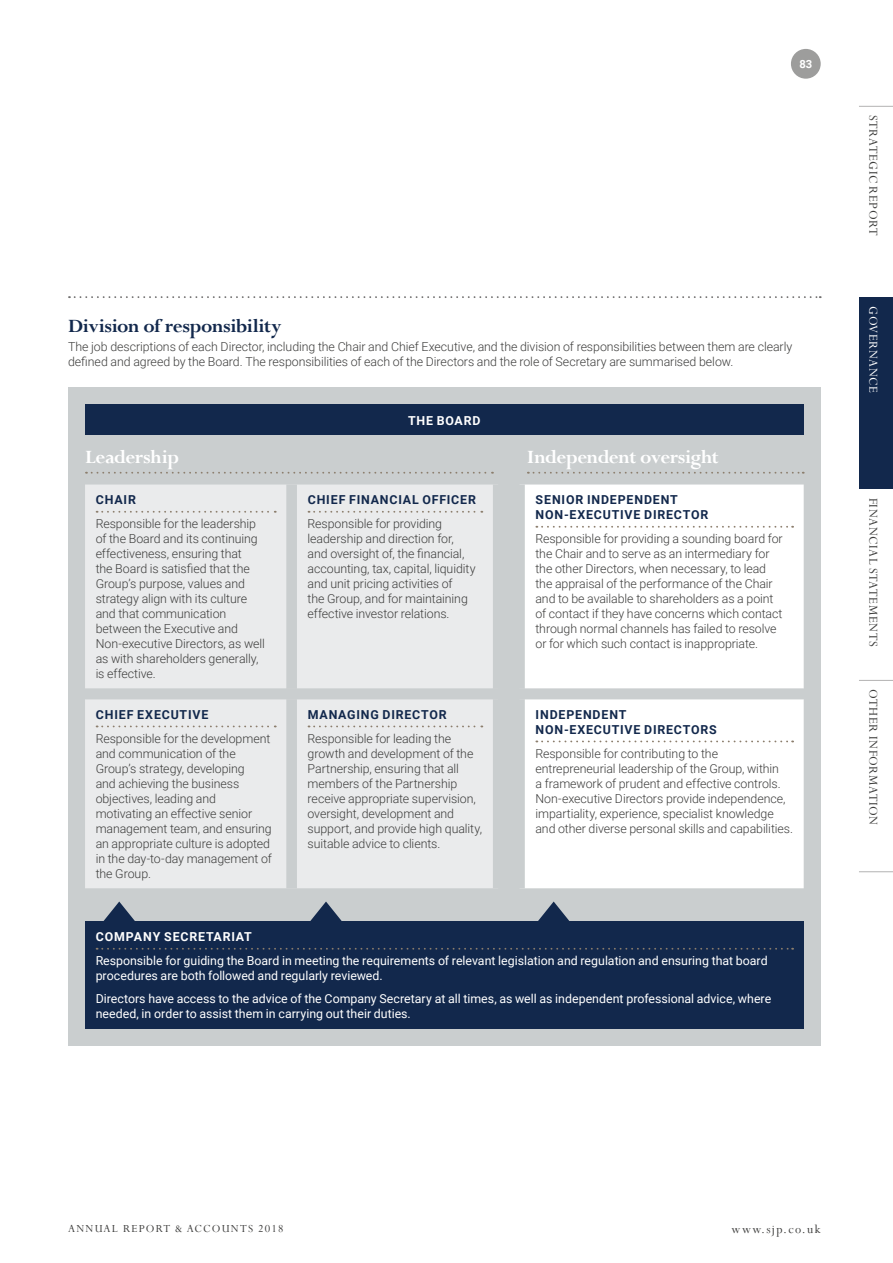
<style>
.page{position:relative;width:893px;height:1263px;background:#fff}
.page>*{position:absolute;margin:0;border:0;box-sizing:border-box;transform-origin:0 0}
.t1{font:700 21px "Perpetua";letter-spacing:-.025em;color:#fff}
.t2{font:700 21px "Perpetua";letter-spacing:-.025em;color:#12284c}
.t3{font:13.5px "Perpetua";letter-spacing:.045em;color:#3c3c3b}
.t4{font:13.5px "Perpetua";letter-spacing:.1em;color:#3c3c3b}
.t5{font:13.5px "Perpetua";letter-spacing:.035em;color:#fff}
.t6{font:300 12.3px/15px "Roboto";letter-spacing:-.005em;color:#3c3c3b}
.t7{font:12.3px/15px "Roboto";color:#fff}
.t8{font:700 12.3px/15px "Roboto";letter-spacing:.065em;color:#12284c}
.t9{font:700 12.3px "Roboto";letter-spacing:.065em;color:#fff}
.t10{font:12px "Perpetua";letter-spacing:.1em;color:#3c3c3b}
.t11{font:700 11.25px "Roboto";color:#fff}
</style>
<div class="page">
<svg style="left:69px;top:296px;width:752px;height:2px"></svg>
<div style="left:68px;top:388px;width:753px;height:658px;background:#cacecf"></div>
<div style="left:85px;top:405px;width:719px;height:30px;background:#12284c"></div>
<div style="left:85px;top:921px;width:719px;height:108px;background:#12284c"></div>
<svg style="left:85px;top:471px;width:719px;height:479px"></svg>
<div style="left:791px;top:49px;width:30px;height:30px;background:#9d9d9c;border-radius:50%"></div>
<div style="left:859px;top:298px;width:34px;height:191px;background:#12284c"></div>
<hr style="left:859px;top:106px;width:34px;height:1px;background:#b3b2b2">
<hr style="left:859px;top:871px;width:34px;height:1px;background:#b3b2b2">
<hr style="left:859px;top:680px;width:34px;height:1px;background:#b3b2b2">
<p class="t11" style="left:799px;top:56px;width:14px">83</p>
<h1 class="t2" style="left:68px;top:313px;width:215px">Division of responsibility</h1>
<p class="t6" style="left:68px;top:339px;width:726px">The job descriptions of each Director, including the Chair and Chief Executive, and the division of responsibilities between them are clearly defined and agreed by the Board. The responsibilities of each of the Directors and the role of Secretary are summarised below.</p>
<p class="t9" style="left:408px;top:412px;width:74px">THE BOARD</p>
<h1 class="t1" style="left:85px;top:444px;width:95px">Leadership</h1>
<h1 class="t1" style="left:527px;top:444px;width:193px">Independent oversight</h1>
<p class="t8" style="left:96px;top:492px;width:42px">CHAIR</p>
<p class="t6" style="left:96px;top:516px;width:171px">Responsible for the leadership of the Board and its continuing effectiveness, ensuring that<br>the Board is satisfied that the<br>Group’s purpose, values and strategy align with its culture and that communication between the Executive and<br>Non-executive Directors, as well as with shareholders generally, is effective.</p>
<p class="t8" style="left:308px;top:492px;width:170px">CHIEF FINANCIAL OFFICER</p>
<p class="t6" style="left:308px;top:516px;width:169px">Responsible for providing leadership and direction for, and oversight of, the financial, accounting, tax, capital, liquidity and unit pricing activities of<br>the Group, and for maintaining effective investor relations.</p>
<p class="t8" style="left:536px;top:492px;width:174px">SENIOR INDEPENDENT<br>NON-EXECUTIVE DIRECTOR</p>
<p class="t6" style="left:535px;top:531px;width:249px">Responsible for providing a sounding board for the Chair and to serve as an intermediary for the other Directors, when necessary, to lead the appraisal of the performance of the Chair and to be available to shareholders as a point of contact if they have concerns which contact through normal channels has failed to resolve or for which such contact is inappropriate.</p>
<p class="t8" style="left:96px;top:707px;width:114px">CHIEF EXECUTIVE</p>
<p class="t6" style="left:96px;top:730px;width:178px">Responsible for the development and communication of the<br>Group’s strategy, developing<br>and achieving the business objectives, leading and motivating an effective senior management team, and ensuring an appropriate culture is adopted in the day-to-day management of the Group.</p>
<p class="t8" style="left:308px;top:707px;width:140px">MANAGING DIRECTOR</p>
<p class="t6" style="left:308px;top:730px;width:176px">Responsible for leading the growth and development of the<br>Partnership, ensuring that all members of the Partnership receive appropriate supervision, oversight, development and support, and provide high quality, suitable advice to clients.</p>
<p class="t8" style="left:536px;top:707px;width:182px">INDEPENDENT<br>NON-EXECUTIVE DIRECTORS</p>
<p class="t6" style="left:535px;top:745px;width:259px">Responsible for contributing to the entrepreneurial leadership of the Group, within<br>a framework of prudent and effective controls.<br>Non-executive Directors provide independence, impartiality, experience, specialist knowledge and other diverse personal skills and capabilities.</p>
<p class="t9" style="left:96px;top:928px;width:157px">COMPANY SECRETARIAT</p>
<p class="t7" style="left:96px;top:952px;width:674px">Responsible for guiding the Board in meeting the requirements of relevant legislation and regulation and ensuring that board procedures are both followed and regularly reviewed.</p>
<p class="t7" style="left:96px;top:991px;width:677px">Directors have access to the advice of the Company Secretary at all times, as well as independent professional advice, where needed, in order to assist them in carrying out their duties.</p>
<p class="t3" style="left:882px;top:115px;width:122px;rotate:90deg">STRATEGIC REPORT</p>
<p class="t5" style="left:882px;top:306px;width:88px;rotate:90deg">GOVERNANCE</p>
<p class="t3" style="left:882px;top:497px;width:151px;rotate:90deg">FINANCIAL STATEMENTS</p>
<p class="t3" style="left:882px;top:689px;width:138px;rotate:90deg">OTHER INFORMATION</p>
<p class="t10" style="left:68px;top:1221px;width:217px">ANNUAL REPORT &amp; ACCOUNTS 2018</p>
<p class="t4" style="left:732px;top:1221px;width:91px">www.sjp.co.uk</p>
</div>
